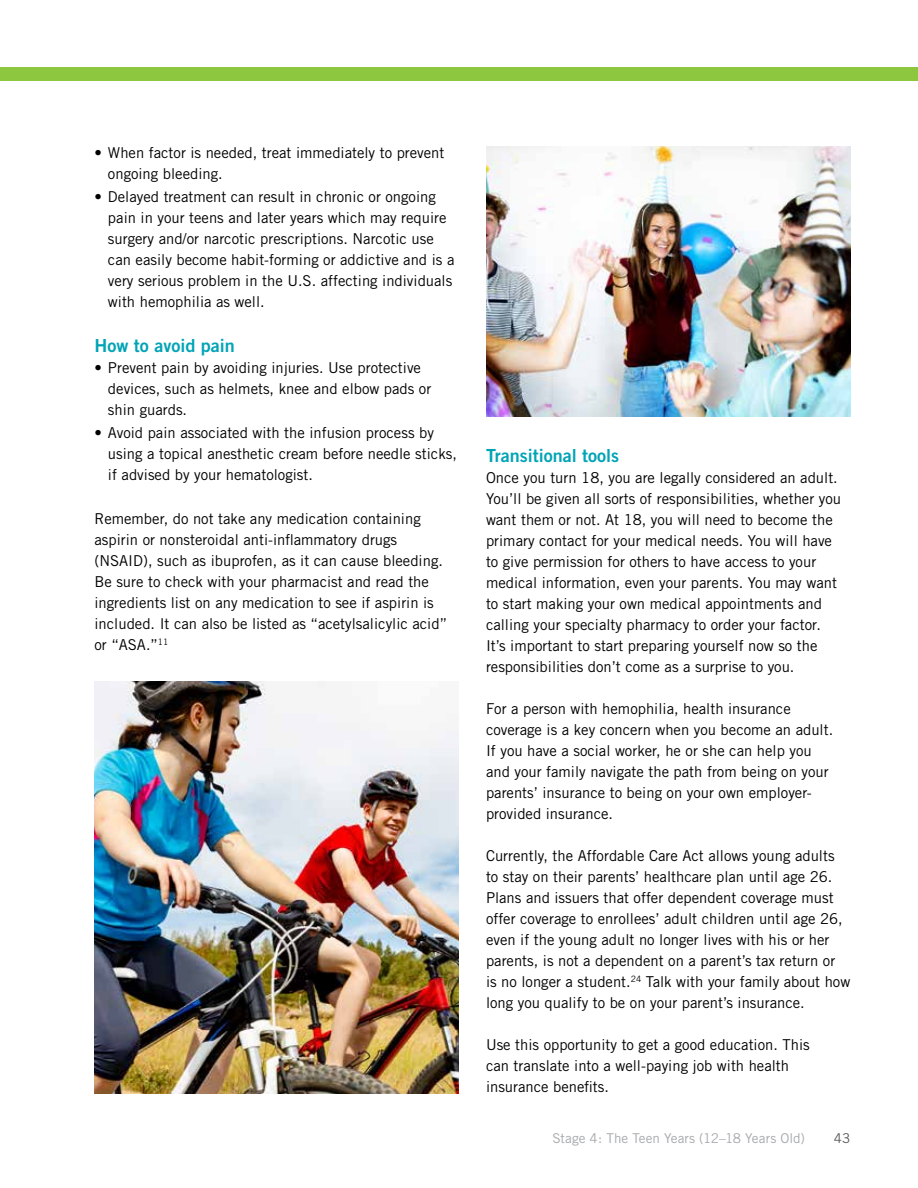
<style>
.page{position:relative;width:918px;height:1188px;background:#fff}
.page>*{position:absolute;margin:0;border:0;box-sizing:border-box;transform-origin:0 0}
.t1{font:18px "Trade Gothic Bold Two";color:#00a4b6}
.t2{font:15px/21px "Trade Gothic";color:#000}
.t3{font:13.5px "Trade Gothic";letter-spacing:-.005em;color:#a7a9ac}
.t4{font:13.5px "Trade Gothic";color:#58595b}
</style>
<div class="page">
<div style="left:0;top:68px;width:918px;height:13px;background:#8dc63f"></div>
<img style="left:94px;top:681px;width:365px;height:413px">
<img style="left:486px;top:146px;width:364px;height:271px">
<p class="t2" style="left:108px;top:142px;width:338px;text-indent:-13px">• When factor is needed, treat immediately to prevent ongoing bleeding.</p>
<p class="t2" style="left:108px;top:186px;width:348px;text-indent:-13px">• Delayed treatment can result in chronic or ongoing pain in your teens and later years which may require surgery and/or narcotic prescriptions. Narcotic use can easily become habit-forming or addictive and is a very serious problem in the U.S. affecting individuals with hemophilia as well.</p>
<p class="t1" style="left:94px;top:334px;width:142px">How to avoid pain</p>
<p class="t2" style="left:108px;top:357px;width:325px;text-indent:-13px">• Prevent pain by avoiding injuries. Use protective devices, such as helmets, knee and elbow pads or shin guards.</p>
<p class="t2" style="left:108px;top:422px;width:350px;text-indent:-13px">• Avoid pain associated with the infusion process by using a topical anesthetic cream before needle sticks, if advised by your hematologist.</p>
<p class="t2" style="left:94px;top:508px;width:354px">Remember, do not take any medication containing aspirin or nonsteroidal anti-inflammatory drugs (NSAID), such as ibuprofen, as it can cause bleeding.<br>Be sure to check with your pharmacist and read the ingredients list on any medication to see if aspirin is included. It can also be listed as “acetylsalicylic acid” or “ASA.”<sup>11</sup></p>
<p class="t1" style="left:486px;top:445px;width:135px">Transitional tools</p>
<p class="t2" style="left:486px;top:467px;width:357px">Once you turn 18, you are legally considered an adult.<br>You’ll be given all sorts of responsibilities, whether you want them or not. At 18, you will need to become the primary contact for your medical needs. You will have to give permission for others to have access to your medical information, even your parents. You may want to start making your own medical appointments and calling your specialty pharmacy to order your factor.<br>It’s important to start preparing yourself now so the responsibilities don’t come as a surprise to you.</p>
<p class="t2" style="left:486px;top:698px;width:349px">For a person with hemophilia, health insurance coverage is a key concern when you become an adult.<br>If you have a social worker, he or she can help you and your family navigate the path from being on your parents’ insurance to being on your own employer&shy;provided insurance.</p>
<p class="t2" style="left:486px;top:845px;width:366px">Currently, the Affordable Care Act allows young adults to stay on their parents’ healthcare plan until age 26.<br>Plans and issuers that offer dependent coverage must offer coverage to enrollees’ adult children until age 26, even if the young adult no longer lives with his or her parents, is not a dependent on a parent’s tax return or<br>is no longer a student.<sup>24</sup> Talk with your family about how long you qualify to be on your parent’s insurance.</p>
<p class="t2" style="left:486px;top:1034px;width:325px">Use this opportunity to get a good education. This can translate into a well-paying job with health insurance benefits.</p>
<p class="t3" style="left:552px;top:1130px;width:254px">Stage 4: The Teen Years (12–18 Years Old)</p>
<p class="t4" style="left:834px;top:1130px;width:18px">43</p>
</div>
